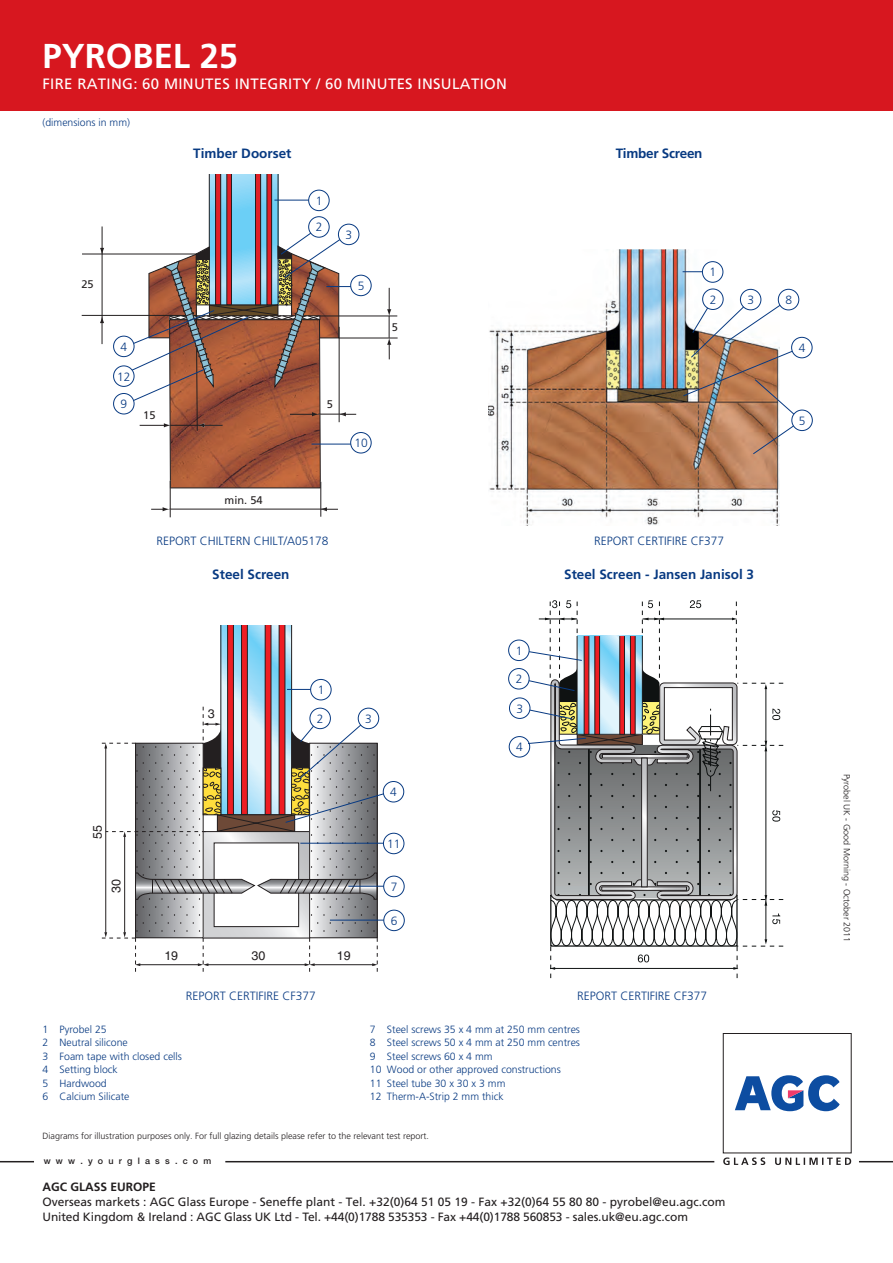
<style>
.page{position:relative;width:893px;height:1263px;background:#fff}
.page>*{position:absolute;margin:0;border:0;box-sizing:border-box;transform-origin:0 0}
.Normal_e{font:700 34.5px "Frutiger";color:#fff}
.Normal_e-2{font:15px "Frutiger";letter-spacing:.02em;color:#fff}
.Body{font:700 13.5px "Frutiger";color:#083a82}
.Body-2{font:700 13.5px "Frutiger";letter-spacing:-.02em;color:#083a82}
.t1{font:12.45px "Helvetica";color:#231f20}
.Normal_e-3{font:12px "Frutiger";color:#231f20}
.Body-3{font:300 12px "Frutiger";color:#083a82}
.Tableau_verso{font:300 12px "Frutiger";color:#083a82}
.Normal_e-4{font:700 12px "Frutiger";color:#231f20}
.t2{font:11.1px "Frutiger";color:#231f20}
.Tableau_verso-2{font:300 10.5px "Frutiger";color:#083a82}
.Body-4{font:300 10.5px "Frutiger";color:#083a82}
.Body-5{font:300 9px "Frutiger";color:#231f20}
.Normal_e-5{font:300 9px "Frutiger";color:#231f20}
.Normal_e-6{font:500 9px "Helvetica Neue";letter-spacing:.58em;color:#231f20}
</style>
<div class="page">
<svg style="left:100px;top:316px;width:4px;height:28px"></svg>
<svg style="left:100px;top:226px;width:4px;height:28px"></svg>
<hr style="left:82px;top:254px;width:122px;height:1px;background:#231f20">
<hr style="left:82px;top:315px;width:114px;height:1px;background:#231f20">
<hr style="left:102px;top:248px;width:1px;height:74px;background:#231f20">
<hr style="left:339px;top:338px;width:59px;height:1px;background:#231f20">
<hr style="left:320px;top:316px;width:77px;height:1px;background:#231f20">
<svg style="left:387px;top:288px;width:4px;height:71px"></svg>
<svg style="left:320px;top:507px;width:18px;height:4px"></svg>
<svg style="left:151px;top:507px;width:19px;height:4px"></svg>
<hr style="left:170px;top:481px;width:1px;height:36px;background:#231f20">
<hr style="left:170px;top:509px;width:154px;height:1px;background:#231f20">
<hr style="left:321px;top:482px;width:1px;height:35px;background:#231f20">
<div style="left:0;top:0;width:893px;height:111px;background:#d7171f"></div>
<div style="left:113px;top:365px;width:21px;height:22px;border:1px solid #083a82;border-radius:50%"></div>
<div style="left:350px;top:432px;width:22px;height:21px;border:1px solid #083a82;border-radius:50%"></div>
<div style="left:113px;top:393px;width:21px;height:21px;border:1px solid #083a82;border-radius:50%"></div>
<div style="left:350px;top:275px;width:22px;height:21px;border:1px solid #083a82;border-radius:50%"></div>
<div style="left:113px;top:336px;width:21px;height:21px;border:1px solid #083a82;border-radius:50%"></div>
<svg style="left:128px;top:174px;width:228px;height:315px"></svg>
<div style="left:338px;top:224px;width:21px;height:21px;background:#fff;border-radius:50%"></div>
<div style="left:338px;top:224px;width:21px;height:21px;border:1px solid #083a82;border-radius:50%"></div>
<img style="left:488px;top:250px;width:291px;height:276px">
<hr style="left:683px;top:271px;width:30px;height:1px;background:#083a82">
<div style="left:702px;top:262px;width:21px;height:20px;background:#fff;border-radius:50%"></div>
<div style="left:702px;top:261px;width:21px;height:22px;border:1px solid #083a82;border-radius:50%"></div>
<div style="left:703px;top:289px;width:20px;height:20px;background:#fff;border-radius:50%"></div>
<div style="left:702px;top:289px;width:21px;height:21px;border:1px solid #083a82;border-radius:50%"></div>
<div style="left:740px;top:289px;width:21px;height:21px;background:#fff;border-radius:50%"></div>
<div style="left:740px;top:289px;width:21px;height:21px;border:1px solid #083a82;border-radius:50%"></div>
<div style="left:791px;top:337px;width:21px;height:21px;border:1px solid #083a82;border-radius:50%"></div>
<div style="left:778px;top:289px;width:21px;height:21px;border:1px solid #083a82;border-radius:50%"></div>
<img style="left:682px;top:298px;width:121px;height:157px">
<div style="left:792px;top:410px;width:20px;height:21px;background:#fff;border-radius:50%"></div>
<div style="left:791px;top:410px;width:22px;height:21px;border:1px solid #083a82;border-radius:50%"></div>
<div style="left:508px;top:668px;width:21px;height:21px;border:1px solid #083a82;border-radius:50%"></div>
<div style="left:509px;top:697px;width:21px;height:22px;border:1px solid #083a82;border-radius:50%"></div>
<div style="left:509px;top:736px;width:21px;height:21px;border:1px solid #083a82;border-radius:50%"></div>
<svg style="left:518px;top:600px;width:265px;height:379px"></svg>
<div style="left:509px;top:640px;width:20px;height:20px;background:#fff;border-radius:50%"></div>
<div style="left:508px;top:640px;width:21px;height:21px;border:1px solid #083a82;border-radius:50%"></div>
<hr style="left:225px;top:1161px;width:489px;height:1px;background:#231f20">
<div style="left:723px;top:1033px;width:129px;height:120px;border:1px solid #231f20"></div>
<svg style="left:735px;top:1075px;width:105px;height:36px"></svg>
<svg style="left:723px;top:1157px;width:128px;height:8px"></svg>
<hr style="left:859px;top:1161px;width:34px;height:1px;background:#231f20">
<hr style="left:0;top:1161px;width:34px;height:1px;background:#231f20">
<svg style="left:101px;top:625px;width:302px;height:347px"></svg>
<div style="left:383px;top:781px;width:21px;height:21px;background:#fff;border-radius:50%"></div>
<div style="left:383px;top:781px;width:21px;height:21px;border:1px solid #083a82;border-radius:50%"></div>
<hr style="left:300px;top:843px;width:94px;height:1px;background:#083a82">
<div style="left:383px;top:833px;width:21px;height:21px;background:#fff;border-radius:50%"></div>
<div style="left:383px;top:833px;width:21px;height:21px;border:1px solid #083a82;border-radius:50%"></div>
<hr style="left:348px;top:886px;width:47px;height:1px;background:#083a82">
<div style="left:384px;top:876px;width:20px;height:21px;background:#fff;border-radius:50%"></div>
<div style="left:383px;top:876px;width:22px;height:21px;border:1px solid #083a82;border-radius:50%"></div>
<hr style="left:330px;top:920px;width:64px;height:1px;background:#083a82">
<div style="left:384px;top:910px;width:20px;height:21px;background:#fff;border-radius:50%"></div>
<div style="left:383px;top:910px;width:22px;height:21px;border:1px solid #083a82;border-radius:50%"></div>
<p class="Normal_e" style="left:43px;top:36px;width:197px">PYROBEL 25</p>
<p class="Normal_e-2" style="left:43px;top:75px;width:466px">FIRE RATING: 60 MINUTES INTEGRITY / 60 MINUTES INSULATION</p>
<p class="Body-4" style="left:43px;top:117px;width:89px">(dimensions in mm)</p>
<p class="t2" style="left:81px;top:278px;width:14px">25</p>
<p class="Tableau_verso" style="left:121px;top:340px;width:8px">4</p>
<p class="Tableau_verso" style="left:117px;top:370px;width:15px">12</p>
<p class="Tableau_verso" style="left:121px;top:397px;width:8px">9</p>
<p class="t2" style="left:143px;top:408px;width:14px">15</p>
<p class="Body" style="left:193px;top:146px;width:100px">Timber Doorset</p>
<p class="Body-2" style="left:616px;top:146px;width:88px">Timber Screen</p>
<p class="Tableau_verso" style="left:316px;top:194px;width:8px">1</p>
<p class="Tableau_verso" style="left:316px;top:220px;width:8px">2</p>
<p class="Tableau_verso" style="left:345px;top:228px;width:8px">3</p>
<p class="Tableau_verso" style="left:358px;top:279px;width:8px">5</p>
<p class="t2" style="left:392px;top:321px;width:8px">5</p>
<p class="Tableau_verso" style="left:709px;top:265px;width:8px">1</p>
<p class="Tableau_verso" style="left:710px;top:293px;width:8px">2</p>
<p class="Tableau_verso" style="left:747px;top:293px;width:8px">3</p>
<p class="t2" style="left:327px;top:397px;width:8px">5</p>
<p class="Tableau_verso" style="left:354px;top:436px;width:15px">10</p>
<p class="t2" style="left:225px;top:494px;width:40px">min. 54</p>
<p class="Body-3" style="left:156px;top:534px;width:174px">REPORT CHILTERN CHILT/A05178</p>
<p class="Body-3" style="left:594px;top:534px;width:132px">REPORT CERTIFIRE CF377</p>
<p class="Body" style="left:212px;top:567px;width:79px">Steel Screen</p>
<p class="Body" style="left:564px;top:567px;width:191px">Steel Screen - Jansen Janisol 3</p>
<p class="t1" style="left:90px;top:839px;width:15px;rotate:-90deg">55</p>
<p class="t1" style="left:109px;top:893px;width:15px;rotate:-90deg">30</p>
<p class="t1" style="left:208px;top:707px;width:8px">3</p>
<p class="Tableau_verso" style="left:318px;top:683px;width:8px">1</p>
<p class="Tableau_verso" style="left:317px;top:712px;width:8px">2</p>
<p class="Tableau_verso" style="left:365px;top:712px;width:8px">3</p>
<p class="t1" style="left:164px;top:949px;width:15px">19</p>
<p class="t1" style="left:252px;top:949px;width:15px">30</p>
<p class="t1" style="left:337px;top:949px;width:15px">19</p>
<p class="Body-3" style="left:186px;top:989px;width:132px">REPORT CERTIFIRE CF377</p>
<p class="Tableau_verso" style="left:390px;top:785px;width:8px">4</p>
<p class="Tableau_verso" style="left:387px;top:837px;width:15px">11</p>
<p class="Tableau_verso" style="left:391px;top:880px;width:8px">7</p>
<p class="Tableau_verso" style="left:391px;top:914px;width:8px">6</p>
<p class="Tableau_verso" style="left:516px;top:644px;width:8px">1</p>
<p class="Tableau_verso" style="left:516px;top:672px;width:8px">2</p>
<p class="Tableau_verso" style="left:516px;top:702px;width:8px">3</p>
<p class="Tableau_verso" style="left:516px;top:740px;width:8px">4</p>
<p class="Body-3" style="left:577px;top:989px;width:132px">REPORT CERTIFIRE CF377</p>
<p class="Tableau_verso-2" style="left:43px;top:1023px;width:66px">1 Pyrobel 25</p>
<p class="Tableau_verso-2" style="left:43px;top:1037px;width:87px">2 Neutral silicone</p>
<p class="Tableau_verso-2" style="left:43px;top:1050px;width:141px">3 Foam tape with closed cells</p>
<p class="Tableau_verso-2" style="left:43px;top:1064px;width:77px">4 Setting block</p>
<p class="Tableau_verso-2" style="left:43px;top:1077px;width:66px">5 Hardwood</p>
<p class="Tableau_verso-2" style="left:43px;top:1091px;width:88px">6 Calcium Silicate</p>
<p class="Tableau_verso-2" style="left:370px;top:1023px;width:212px">7 Steel screws 35 x 4 mm at 250 mm centres</p>
<p class="Tableau_verso-2" style="left:370px;top:1037px;width:212px">8 Steel screws 50 x 4 mm at 250 mm centres</p>
<p class="Tableau_verso-2" style="left:370px;top:1050px;width:124px">9 Steel screws 60 x 4 mm</p>
<p class="Tableau_verso-2" style="left:370px;top:1064px;width:192px">10 Wood or other approved constructions</p>
<p class="Tableau_verso-2" style="left:370px;top:1077px;width:137px">11 Steel tube 30 x 30 x 3 mm</p>
<p class="Tableau_verso-2" style="left:370px;top:1091px;width:135px">12 Therm-A-Strip 2 mm thick</p>
<p class="Body-5" style="left:43px;top:1131px;width:388px">Diagrams for illustration purposes only. For full glazing details please refer to the relevant test report.</p>
<p class="Normal_e-6" style="left:44px;top:1155px;width:169px">www.yourglass.com</p>
<p class="Normal_e-4" style="left:42px;top:1179px;width:115px">AGC GLASS EUROPE</p>
<p class="Normal_e-3" style="left:42px;top:1194px;width:684px">Overseas markets : AGC Glass Europe - Seneffe plant - Tel. +32(0)64 51 05 19 - Fax +32(0)64 55 80 80 - pyrobel@eu.agc.com</p>
<p class="Normal_e-3" style="left:42px;top:1209px;width:647px">United Kingdom &amp; Ireland : AGC Glass UK Ltd - Tel. +44(0)1788 535353 - Fax +44(0)1788 560853 - sales.uk@eu.agc.com</p>
<p class="Tableau_verso" style="left:785px;top:293px;width:8px">8</p>
<p class="Tableau_verso" style="left:799px;top:341px;width:8px">4</p>
<p class="Tableau_verso" style="left:799px;top:414px;width:8px">5</p>
<p class="Normal_e-5" style="left:852px;top:774px;width:170px;rotate:90deg">Pyrobel UK - Good Morning - October 2011</p>
</div>
